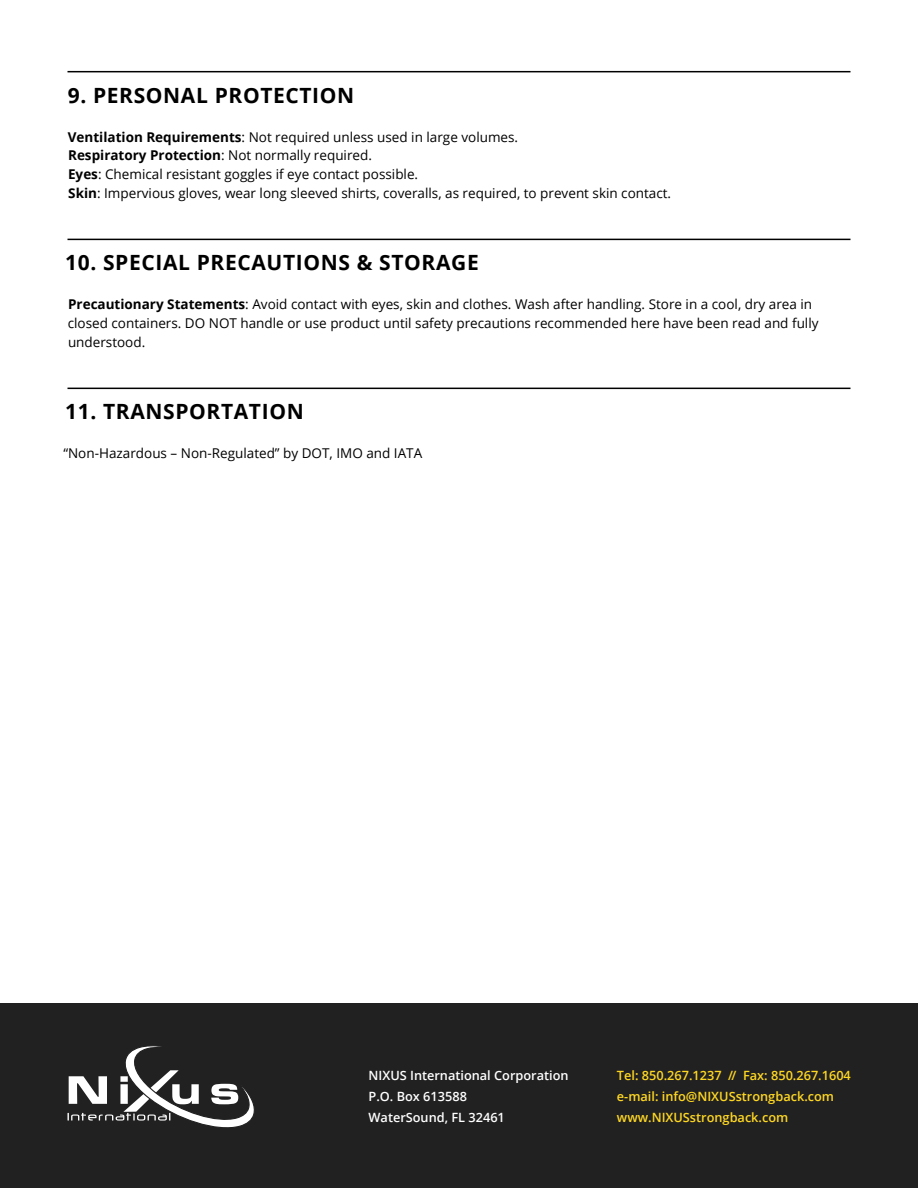
<style>
.page{position:relative;width:918px;height:1188px;background:#fff}
.page>*{position:absolute;margin:0;border:0;box-sizing:border-box;transform-origin:0 0}
.t1{font:700 21px "Open Sans";letter-spacing:.03em;color:#000}
.t2{font:13.5px/18.8px "Open Sans";color:#000}
.t3{font:600 12.75px/21px "Open Sans";color:#ffd821}
.t4{font:600 12.75px/21px "Open Sans";color:#fff}
.s1{font-weight:700}
</style>
<div class="page">
<hr style="left:68px;top:71px;width:782px;height:1px;background:#000">
<hr style="left:68px;top:239px;width:782px;height:1px;background:#000">
<hr style="left:68px;top:388px;width:782px;height:1px;background:#000">
<div style="left:0;top:1004px;width:918px;height:184px;background:#222121"></div>
<svg style="left:68px;top:1046px;width:186px;height:82px"></svg>
<h1 class="t1" style="left:68px;top:80px;width:288px">9. PERSONAL PROTECTION</h1>
<p class="t2" style="left:68px;top:127px;width:605px"><span class="s1">Ventilation Requirements</span>: Not required unless used in large volumes.<br><span class="s1">Respiratory Protection</span>: Not normally required.<br><span class="s1">Eyes</span>: Chemical resistant goggles if eye contact possible.<br><span class="s1">Skin</span>: Impervious gloves, wear long sleeved shirts, coveralls, as required, to prevent skin contact.</p>
<h1 class="t1" style="left:65px;top:248px;width:415px">10. SPECIAL PRECAUTIONS &amp; STORAGE</h1>
<p class="t2" style="left:68px;top:295px;width:752px"><span class="s1">Precautionary Statements</span>: Avoid contact with eyes, skin and clothes. Wash after handling. Store in a cool, dry area in closed containers. DO NOT handle or use product until safety precautions recommended here have been read and fully understood.</p>
<h1 class="t1" style="left:65px;top:397px;width:240px">11. TRANSPORTATION</h1>
<p class="t2" style="left:63px;top:444px;width:360px">“Non-Hazardous – Non-Regulated” by DOT, IMO and IATA</p>
<p class="t4" style="left:369px;top:1064px;width:202px">NIXUS International Corporation<br>P.O. Box 613588<br>WaterSound, FL 32461</p>
<p class="t3" style="left:617px;top:1064px;width:235px">Tel: 850.267.1237 // Fax: 850.267.1604 e-mail: info@NIXUSstrongback.com www.NIXUSstrongback.com</p>
</div>
